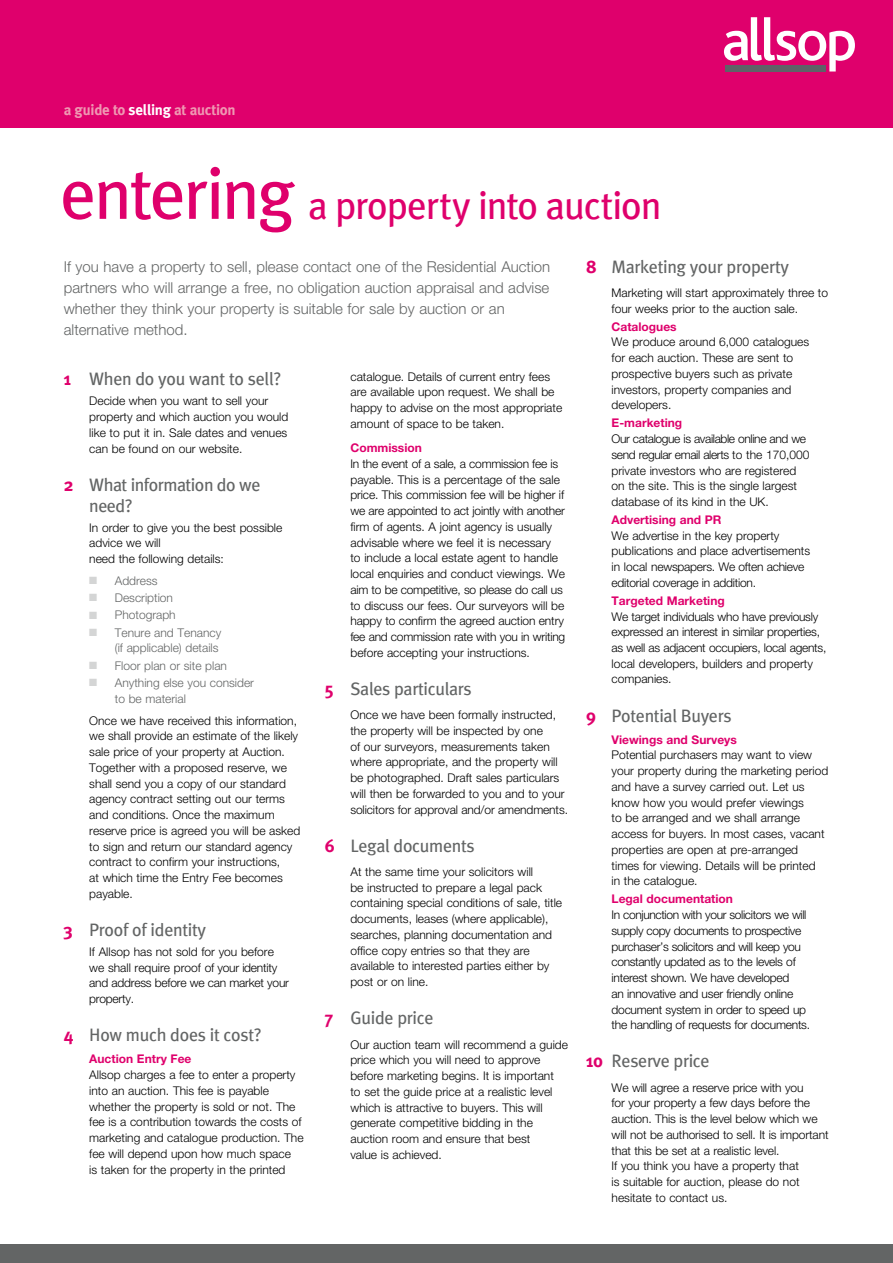
<style>
.page{position:relative;width:893px;height:1263px;background:#fff}
.page>*{position:absolute;margin:0;border:0;box-sizing:border-box;transform-origin:0 0}
.t1{font:39px "Meta Plus";letter-spacing:-.03em;color:#df006c}
.t2{font:18px/21px "Meta Plus";letter-spacing:-.02em;color:#636565}
.t3{font:300 15px/21px "Helvetica Neue LT Std";color:#636565}
.t4{font:700 15px "Meta Plus";letter-spacing:-.02em;color:#ef98b2}
.t5{font:300 12px/15.8px "Helvetica Neue LT Std";color:#000}
.t6{font:300 12px/15.8px "Helvetica Neue LT Std";letter-spacing:-.02em;color:#000}
.t7{font:300 12px/15.8px "Helvetica Neue LT Std";color:#636565;text-align:right}
.t8{font:700 12px "Helvetica Neue LT Std";color:#df006c}
.s1{color:#fff}
.s2{font-size:72px}
.s3{font-weight:700;color:#df006c}
.s4{color:#d4d5d5}
</style>
<div class="page">
<div style="left:0;top:1244px;width:893px;height:19px;background:#636565"></div>
<div style="left:0;top:0;width:893px;height:128px;background:#df006c"></div>
<svg style="left:724px;top:17px;width:131px;height:55px"></svg>
<div style="left:725px;top:65px;width:100px;height:6px;background:#5e6267"></div>
<p class="t4" style="left:64px;top:101px;width:173px">a guide to <span class="s1">selling</span> at auction</p>
<h1 class="t1" style="left:60px;top:183px;width:603px"><span class="s2">entering</span> a property into auction</h1>
<p class="t3" style="left:64px;top:256px;width:488px">If you have a property to sell, please contact one of the Residential Auction partners who will arrange a free, no obligation auction appraisal and advise whether they think your property is suitable for sale by auction or an alternative method.</p>
<h2 class="t2" style="left:586px;top:256px;width:204px"><span class="s3">8</span> Marketing your property</h2>
<p class="t5" style="left:612px;top:285px;width:218px">Marketing will start approximately three to four weeks prior to the auction sale.</p>
<p class="t8" style="left:612px;top:319px;width:67px">Catalogues</p>
<p class="t5" style="left:612px;top:334px;width:199px">We produce around 6,000 catalogues for each auction. These are sent to prospective buyers such as private investors, property companies and developers.</p>
<p class="t8" style="left:612px;top:416px;width:72px">E-marketing</p>
<p class="t5" style="left:612px;top:431px;width:199px">Our catalogue is available online and we send regular email alerts to the 170,000 private investors who are registered on the site. This is the single largest database of its kind in the UK.</p>
<p class="t8" style="left:612px;top:512px;width:112px">Advertising and PR</p>
<p class="t5" style="left:612px;top:527px;width:200px">We advertise in the key property publications and place advertisements in local newspapers. We often achieve editorial coverage in addition.</p>
<p class="t8" style="left:612px;top:593px;width:115px">Targeted Marketing</p>
<p class="t6" style="left:612px;top:608px;width:216px">We target individuals who have previously expressed an interest in similar properties, as well as adjacent occupiers, local agents, local developers, builders and property companies.</p>
<h2 class="t2" style="left:586px;top:705px;width:147px"><span class="s3">9</span> Potential Buyers</h2>
<p class="t8" style="left:612px;top:732px;width:127px">Viewings and Surveys</p>
<p class="t5" style="left:612px;top:747px;width:218px">Potential purchasers may want to view your property during the marketing period and have a survey carried out. Let us know how you would prefer viewings<br>to be arranged and we shall arrange access for buyers. In most cases, vacant properties are open at pre-arranged times for viewing. Details will be printed<br>in the catalogue.</p>
<p class="t8" style="left:612px;top:892px;width:123px">Legal documentation</p>
<p class="t6" style="left:612px;top:907px;width:200px">In conjunction with your solicitors we will supply copy documents to prospective purchaser’s solicitors and will keep you constantly updated as to the levels of interest shown. We have developed<br>an innovative and user friendly online document system in order to speed up the handling of requests for documents.</p>
<h2 class="t2" style="left:586px;top:1050px;width:125px"><span class="s3">10</span> Reserve price</h2>
<p class="t5" style="left:612px;top:1079px;width:218px">We will agree a reserve price with you<br>for your property a few days before the auction. This is the level below which we will not be authorised to sell. It is important that this be set at a realistic level.<br>If you think you have a property that<br>is suitable for auction, please do not hesitate to contact us.</p>
<p class="t5" style="left:350px;top:368px;width:213px">catalogue. Details of current entry fees are available upon request. We shall be happy to advise on the most appropriate amount of space to be taken.</p>
<p class="t8" style="left:350px;top:440px;width:73px">Commission</p>
<p class="t5" style="left:350px;top:455px;width:216px">In the event of a sale, a commission fee is payable. This is a percentage of the sale price. This commission fee will be higher if we are appointed to act jointly with another firm of agents. A joint agency is usually advisable where we feel it is necessary<br>to include a local estate agent to handle local enquiries and conduct viewings. We aim to be competitive, so please do call us to discuss our fees. Our surveyors will be happy to confirm the agreed auction entry fee and commission rate with you in writing before accepting your instructions.</p>
<h2 class="t2" style="left:325px;top:678px;width:148px"><span class="s3">5</span> Sales particulars</h2>
<p class="t5" style="left:350px;top:707px;width:219px">Once we have been formally instructed, the property will be inspected by one<br>of our surveyors, measurements taken where appropriate, and the property will be photographed. Draft sales particulars will then be forwarded to you and to your solicitors for approval and/or amendments.</p>
<h2 class="t2" style="left:325px;top:835px;width:151px"><span class="s3">6</span> Legal documents</h2>
<p class="t5" style="left:350px;top:864px;width:213px">At the same time your solicitors will<br>be instructed to prepare a legal pack containing special conditions of sale, title documents, leases (where applicable), searches, planning documentation and office copy entries so that they are available to interested parties either by post or on line.</p>
<h2 class="t2" style="left:325px;top:1007px;width:110px"><span class="s3">7</span> Guide price</h2>
<p class="t5" style="left:350px;top:1036px;width:219px">Our auction team will recommend a guide price which you will need to approve before marketing begins. It is important<br>to set the guide price at a realistic level which is attractive to buyers. This will generate competitive bidding in the auction room and ensure that best<br>value is achieved.</p>
<h2 class="t2" style="left:64px;top:369px;width:219px"><span class="s3">1</span> When do you want to sell?</h2>
<p class="t5" style="left:89px;top:393px;width:201px">Decide when you want to sell your property and which auction you would like to put it in. Sale dates and venues can be found on our website.</p>
<h2 class="t2" style="left:89px;top:474px;width:173px;text-indent:-26px"><span class="s3">2</span> What information do we need?</h2>
<p class="t5" style="left:89px;top:519px;width:195px">In order to give you the best possible advice we will<br>need the following details:</p>
<p class="t7" style="left:89px;top:572px;width:70px"><span class="s4">■</span> Address</p>
<p class="t7" style="left:89px;top:590px;width:85px"><span class="s4">■</span> Description</p>
<p class="t7" style="left:89px;top:607px;width:88px"><span class="s4">■</span> Photograph</p>
<p class="t7" style="left:89px;top:624px;width:134px"><span class="s4">■</span> Tenure and Tenancy (if applicable) details</p>
<p class="t7" style="left:89px;top:657px;width:139px"><span class="s4">■</span> Floor plan or site plan</p>
<p class="t7" style="left:115px;top:674px;width:141px;text-align:left;text-indent:-26px"><span class="s4">■</span> Anything else you consider to be material</p>
<p class="t5" style="left:89px;top:712px;width:213px">Once we have received this information, we shall provide an estimate of the likely sale price of your property at Auction.<br>Together with a proposed reserve, we shall send you a copy of our standard agency contract setting out our terms and conditions. Once the maximum reserve price is agreed you will be asked to sign and return our standard agency contract to confirm your instructions,<br>at which time the Entry Fee becomes payable.</p>
<h2 class="t2" style="left:64px;top:919px;width:144px"><span class="s3">3</span> Proof of identity</h2>
<p class="t6" style="left:89px;top:943px;width:201px">If Allsop has not sold for you before we shall require proof of your identity and address before we can market your property.</p>
<h2 class="t2" style="left:64px;top:1024px;width:200px"><span class="s3">4</span> How much does it cost?</h2>
<p class="t8" style="left:89px;top:1052px;width:104px">Auction Entry Fee</p>
<p class="t5" style="left:89px;top:1067px;width:216px">Allsop charges a fee to enter a property into an auction. This fee is payable whether the property is sold or not. The fee is a contribution towards the costs of marketing and catalogue production. The fee will depend upon how much space<br>is taken for the property in the printed</p>
</div>
